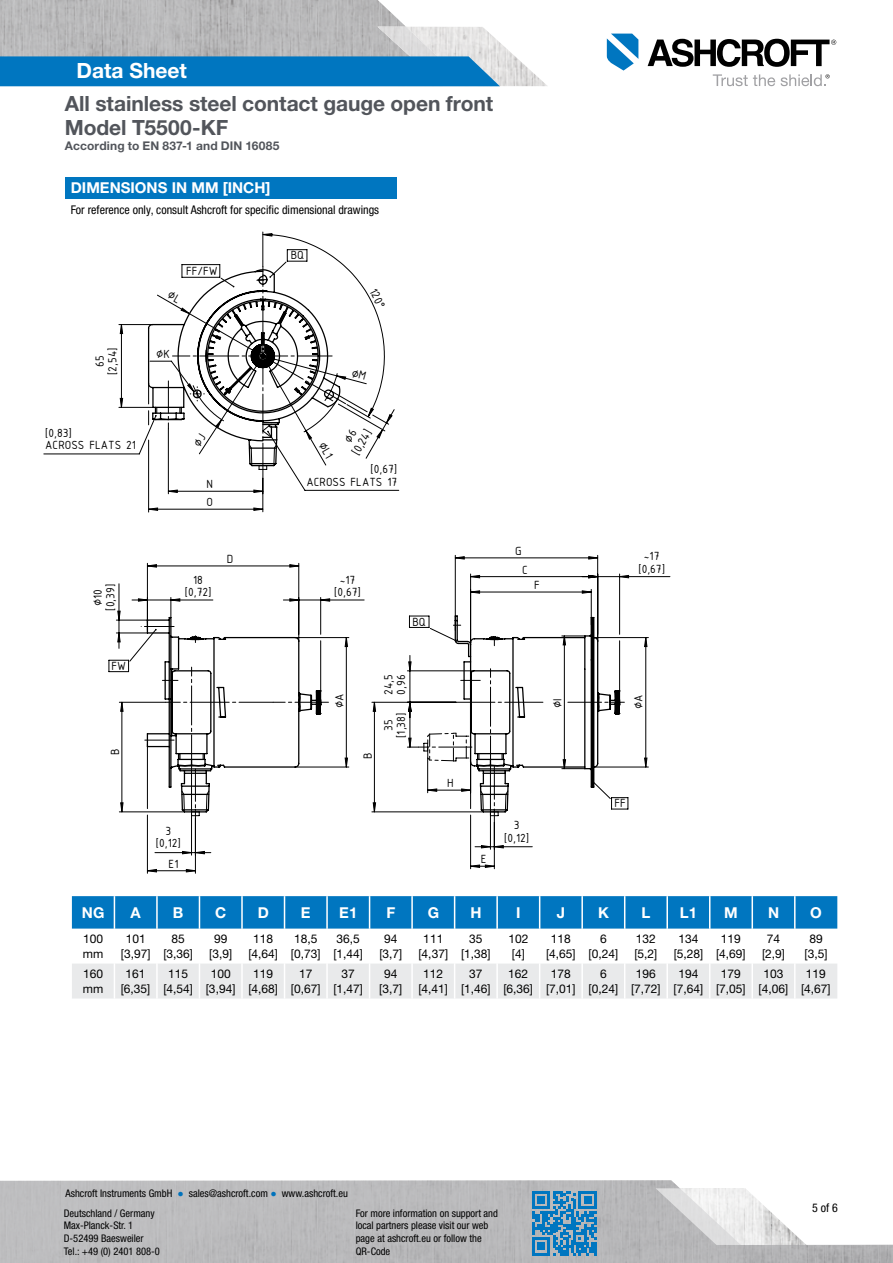
<style>
.page{position:relative;width:893px;height:1263px;background:#fff}
.page>*{position:absolute;margin:0;border:0;box-sizing:border-box;transform-origin:0 0}
.t1{font:700 21px/24px "Helvetica Neue LT Pro";letter-spacing:-.005em;color:#52555b}
.t2{font:700 21px "Helvetica Neue LT Pro";color:#fff}
.t3{font:700 15px "Helvetica Neue LT Pro";color:#fff}
.t4{font:12.75px/12.8px "ISOCPEUR";color:#000;text-align:center}
.t5{font:12px/14.4px "Helvetica Neue LT Pro";color:#000;text-align:center}
.t6{font:condensed 12px "Helvetica Neue LT Pro";color:#000}
.t7{font:700 12px "Helvetica Neue LT Pro";letter-spacing:.01em;color:#52555b}
.t8{font:condensed 10.5px/12.6px "Helvetica Neue LT Pro";color:#000}
.s1{font-family:"Arial";font-weight:700;font-stretch:normal;color:#0072bc}
</style>
<div class="page">
<hr style="left:3px;top:86px;width:439px;height:1px;background:#ceced0">
<img style="left:0;top:0;width:423px;height:27px">
<svg style="left:713px;top:74px;width:62px;height:12px"></svg>
<svg style="left:607px;top:34px;width:31px;height:37px"></svg>
<svg style="left:648px;top:39px;width:188px;height:28px"></svg>
<svg style="left:0;top:27px;width:547px;height:59px;background:#70a4c5"></svg>
<svg style="left:781px;top:74px;width:49px;height:12px"></svg>
<hr style="left:597px;top:555px;width:1px;height:86px;background:#000">
<hr style="left:455px;top:555px;width:1px;height:75px;background:#000">
<hr style="left:892px;top:578px;width:1px;height:63px;background:#000">
<hr style="left:837px;top:578px;width:1px;height:61px;background:#000">
<hr style="left:892px;top:638px;width:1px;height:129px;background:#000">
<svg style="left:147px;top:845px;width:356px;height:27px"></svg>
<svg style="left:118px;top:557px;width:553px;height:265px"></svg>
<svg style="left:108px;top:615px;width:563px;height:199px"></svg>
<div style="left:65px;top:177px;width:331px;height:22px;background:#0076c0"></div>
<div style="left:72px;top:896px;width:765px;height:32px;background:#0076c0"></div>
<div style="left:72px;top:964px;width:765px;height:34px;background:#e9eaeb"></div>
<hr style="left:114px;top:896px;width:1px;height:32px;background:#fff">
<hr style="left:156px;top:896px;width:2px;height:32px;background:#fff">
<hr style="left:199px;top:896px;width:1px;height:32px;background:#fff">
<hr style="left:241px;top:896px;width:2px;height:32px;background:#fff">
<hr style="left:284px;top:896px;width:1px;height:32px;background:#fff">
<hr style="left:326px;top:896px;width:2px;height:32px;background:#fff">
<hr style="left:369px;top:896px;width:1px;height:32px;background:#fff">
<hr style="left:411px;top:896px;width:2px;height:32px;background:#fff">
<hr style="left:454px;top:896px;width:1px;height:32px;background:#fff">
<hr style="left:496px;top:896px;width:2px;height:32px;background:#fff">
<hr style="left:539px;top:896px;width:1px;height:32px;background:#fff">
<hr style="left:581px;top:896px;width:2px;height:32px;background:#fff">
<hr style="left:624px;top:896px;width:1px;height:32px;background:#fff">
<hr style="left:666px;top:896px;width:2px;height:32px;background:#fff">
<hr style="left:709px;top:896px;width:1px;height:32px;background:#fff">
<hr style="left:751px;top:896px;width:2px;height:32px;background:#fff">
<hr style="left:794px;top:896px;width:1px;height:32px;background:#fff">
<hr style="left:114px;top:963px;width:1px;height:35px;background:#fff">
<hr style="left:156px;top:963px;width:2px;height:35px;background:#fff">
<hr style="left:199px;top:963px;width:1px;height:35px;background:#fff">
<hr style="left:241px;top:963px;width:2px;height:35px;background:#fff">
<hr style="left:284px;top:963px;width:1px;height:35px;background:#fff">
<hr style="left:326px;top:963px;width:2px;height:35px;background:#fff">
<hr style="left:369px;top:963px;width:1px;height:35px;background:#fff">
<hr style="left:411px;top:963px;width:2px;height:35px;background:#fff">
<hr style="left:454px;top:963px;width:1px;height:35px;background:#fff">
<hr style="left:496px;top:963px;width:2px;height:35px;background:#fff">
<hr style="left:539px;top:963px;width:1px;height:35px;background:#fff">
<hr style="left:581px;top:963px;width:2px;height:35px;background:#fff">
<hr style="left:624px;top:963px;width:1px;height:35px;background:#fff">
<hr style="left:666px;top:963px;width:2px;height:35px;background:#fff">
<hr style="left:709px;top:963px;width:1px;height:35px;background:#fff">
<hr style="left:751px;top:963px;width:2px;height:35px;background:#fff">
<hr style="left:794px;top:963px;width:1px;height:35px;background:#fff">
<svg style="left:0;top:1180px;width:893px;height:83px;fill:#bcbcbe"></svg>
<svg style="left:655px;top:1188px;width:110px;height:57px"></svg>
<svg style="left:429px;top:1185px;width:168px;height:70px;background:#90a9bb"></svg>
<svg style="left:120px;top:234px;width:273px;height:279px"></svg>
<h1 class="t2" style="left:77px;top:57px;width:112px">Data Sheet</h1>
<h1 class="t1" style="left:65px;top:91px;width:430px">All stainless steel contact gauge open front<br>Model T5500-KF</h1>
<p class="t7" style="left:65px;top:138px;width:216px">According to EN 837-1 and DIN 16085</p>
<p class="t3" style="left:71px;top:178px;width:201px">DIMENSIONS IN MM [INCH]</p>
<p class="t6" style="left:71px;top:202px;width:310px">For reference only, consult Ashcroft for specific dimensional drawings</p>
<p class="t4" style="left:291px;top:248px;width:15px">BQ</p>
<p class="t4" style="left:186px;top:264px;width:33px">FF/FW</p>
<p class="t4" style="left:379px;top:286px;width:22px;rotate:64deg">120°</p>
<p class="t4" style="left:93px;top:375px;width:29px;rotate:-90deg">65 [2,54]</p>
<p class="t4" style="left:156px;top:347px;width:15px">∅K</p>
<p class="t4" style="left:45px;top:426px;width:92px;text-align:left">[0,83]<br>ACROSS FLATS 21</p>
<p class="t4" style="left:338px;top:444px;width:29px;rotate:-60deg">∅6 [0,24]</p>
<p class="t4" style="left:206px;top:475px;width:8px;line-height:18px;text-align:left">N<br>O</p>
<p class="t4" style="left:306px;top:462px;width:92px;text-align:right">[0,67]<br>ACROSS FLATS 17</p>
<p class="t4" style="left:91px;top:611px;width:28px;rotate:-90deg">∅10 [0,39]</p>
<p class="t4" style="left:227px;top:552px;width:8px">D</p>
<p class="t4" style="left:185px;top:573px;width:28px">18 [0,72]</p>
<p class="t4" style="left:334px;top:573px;width:28px">~17 [0,67]</p>
<p class="t4" style="left:515px;top:544px;width:8px">G</p>
<p class="t4" style="left:522px;top:563px;width:7px">C</p>
<p class="t4" style="left:534px;top:578px;width:7px">F</p>
<p class="t4" style="left:638px;top:549px;width:28px">~17 [0,67]</p>
<p class="t4" style="left:412px;top:615px;width:15px">BQ</p>
<p class="t4" style="left:112px;top:659px;width:16px">FW</p>
<p class="t4" style="left:333px;top:708px;width:16px;rotate:-90deg">∅A</p>
<p class="t4" style="left:382px;top:695px;width:22px;text-align:left;rotate:-90deg">24,5<br>0,96</p>
<p class="t4" style="left:551px;top:708px;width:11px;rotate:-90deg">∅I</p>
<p class="t4" style="left:632px;top:709px;width:16px;rotate:-90deg">∅A</p>
<p class="t4" style="left:382px;top:738px;width:26px;rotate:-90deg">35 [1,38]</p>
<p class="t4" style="left:108px;top:755px;width:8px;rotate:-90deg">B</p>
<p class="t4" style="left:361px;top:759px;width:8px;rotate:-90deg">B</p>
<p class="t4" style="left:447px;top:776px;width:8px">H</p>
<p class="t4" style="left:614px;top:796px;width:13px">FF</p>
<p class="t4" style="left:156px;top:824px;width:26px">3 [0,12]</p>
<p class="t4" style="left:504px;top:818px;width:26px">3 [0,12]</p>
<p class="t4" style="left:169px;top:857px;width:11px">E1</p>
<p class="t4" style="left:481px;top:852px;width:7px">E</p>
<p class="t3" style="left:82px;top:903px;width:24px">NG</p>
<p class="t3" style="left:131px;top:903px;width:12px">A</p>
<p class="t3" style="left:173px;top:903px;width:12px">B</p>
<p class="t3" style="left:215px;top:903px;width:13px">C</p>
<p class="t3" style="left:258px;top:903px;width:13px">D</p>
<p class="t3" style="left:301px;top:903px;width:11px">E</p>
<p class="t3" style="left:339px;top:903px;width:20px">E1</p>
<p class="t3" style="left:386px;top:903px;width:10px">F</p>
<p class="t3" style="left:428px;top:903px;width:13px">G</p>
<p class="t3" style="left:470px;top:903px;width:13px">H</p>
<p class="t3" style="left:516px;top:903px;width:6px">I</p>
<p class="t3" style="left:557px;top:903px;width:10px">J</p>
<p class="t3" style="left:598px;top:903px;width:12px">K</p>
<p class="t3" style="left:641px;top:903px;width:10px">L</p>
<p class="t3" style="left:680px;top:903px;width:19px">L1</p>
<p class="t3" style="left:724px;top:903px;width:15px">M</p>
<p class="t3" style="left:768px;top:903px;width:13px">N</p>
<p class="t3" style="left:810px;top:903px;width:13px">O</p>
<p class="t5" style="left:83px;top:931px;width:22px;text-align:left">100 mm</p>
<p class="t5" style="left:121px;top:931px;width:31px">101 [3,97]</p>
<p class="t5" style="left:163px;top:931px;width:31px">85 [3,36]</p>
<p class="t5" style="left:209px;top:931px;width:24px">99 [3,9]</p>
<p class="t5" style="left:248px;top:931px;width:31px">118 [4,64]</p>
<p class="t5" style="left:291px;top:931px;width:31px;text-align:left">18,5 [0,73]</p>
<p class="t5" style="left:333px;top:931px;width:31px;text-align:left">36,5 [1,44]</p>
<p class="t5" style="left:379px;top:931px;width:24px">94 [3,7]</p>
<p class="t5" style="left:419px;top:931px;width:31px">111 [4,37]</p>
<p class="t5" style="left:461px;top:931px;width:31px">35 [1,38]</p>
<p class="t5" style="left:508px;top:931px;width:22px;text-align:left">102 [4]</p>
<p class="t5" style="left:546px;top:931px;width:31px">118 [4,65]</p>
<p class="t5" style="left:589px;top:931px;width:31px">6 [0,24]</p>
<p class="t5" style="left:634px;top:931px;width:24px;text-align:left">132 [5,2]</p>
<p class="t5" style="left:674px;top:931px;width:31px">134 [5,28]</p>
<p class="t5" style="left:716px;top:931px;width:31px">119 [4,69]</p>
<p class="t5" style="left:762px;top:931px;width:24px">74 [2,9]</p>
<p class="t5" style="left:804px;top:931px;width:24px">89 [3,5]</p>
<p class="t5" style="left:83px;top:966px;width:22px;text-align:left">160 mm</p>
<p class="t5" style="left:121px;top:966px;width:31px">161 [6,35]</p>
<p class="t5" style="left:163px;top:966px;width:31px">115 [4,54]</p>
<p class="t5" style="left:206px;top:966px;width:31px">100 [3,94]</p>
<p class="t5" style="left:248px;top:966px;width:31px">119 [4,68]</p>
<p class="t5" style="left:291px;top:966px;width:31px">17 [0,67]</p>
<p class="t5" style="left:333px;top:966px;width:31px">37 [1,47]</p>
<p class="t5" style="left:379px;top:966px;width:24px">94 [3,7]</p>
<p class="t5" style="left:418px;top:966px;width:31px">112 [4,41]</p>
<p class="t5" style="left:461px;top:966px;width:31px">37 [1,46]</p>
<p class="t5" style="left:503px;top:966px;width:31px">162 [6,36]</p>
<p class="t5" style="left:546px;top:966px;width:31px">178 [7,01]</p>
<p class="t5" style="left:589px;top:966px;width:31px">6 [0,24]</p>
<p class="t5" style="left:631px;top:966px;width:31px">196 [7,72]</p>
<p class="t5" style="left:674px;top:966px;width:31px">194 [7,64]</p>
<p class="t5" style="left:716px;top:966px;width:31px">179 [7,05]</p>
<p class="t5" style="left:759px;top:966px;width:31px">103 [4,06]</p>
<p class="t5" style="left:801px;top:966px;width:31px">119 [4,67]</p>
<p class="t8" style="left:65px;top:1186px;width:284px">Ashcroft Instruments GmbH <span class="s1">●</span> sales@ashcroft.com <span class="s1">●</span> www.ashcroft.eu</p>
<p class="t8" style="left:64px;top:1207px;width:98px">Deutschland / Germany<br>Max-Planck-Str. 1<br>D-52499 Baesweiler<br>Tel.: +49 (0) 2401 808-0</p>
<p class="t8" style="left:356px;top:1207px;width:144px">For more information on support and local partners please visit our web page at ashcroft.eu or follow the<br>QR-Code</p>
<p class="t6" style="left:812px;top:1201px;width:27px">5 of 6</p>
</div>
